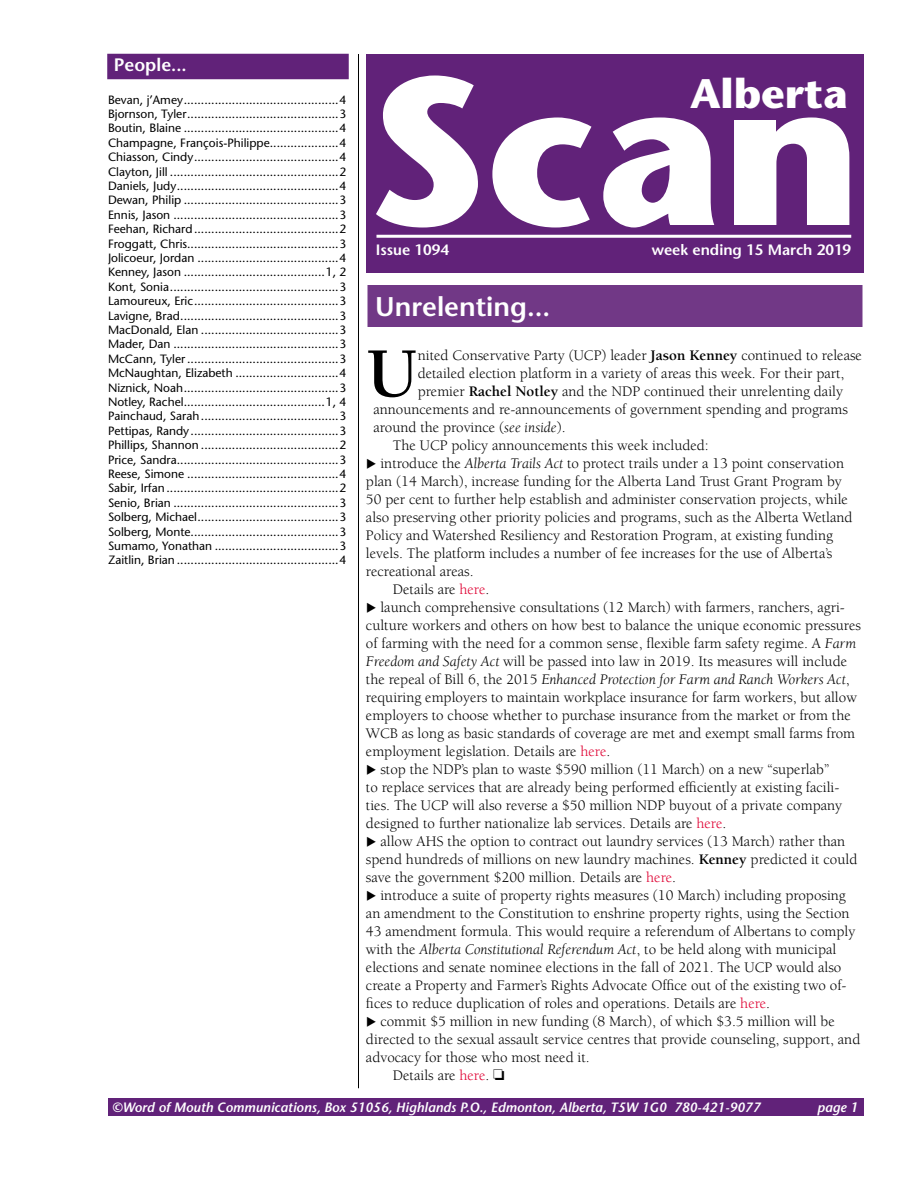
<style>
.page{position:relative;width:918px;height:1188px;background:#fff}
.page>*{position:absolute;margin:0;border:0;box-sizing:border-box;transform-origin:0 0}
.t1{font:700 210px "Stone Sans";color:#fff}
.t2{font:700 71.7px "Berkeley Std";color:#000}
.t3{font:700 41.25px "Stone Sans";color:#fff}
.t4{font:600 27px "Stone Sans";color:#fff}
.t5{font:600 18px "Stone Sans";color:#fff}
.t6{font:15px/18px "Berkeley Std";color:#000}
.t7{font:600 15px "Stone Sans";color:#fff}
.t8{font:italic 600 13.5px "Stone Sans";color:#fff}
.t9{font:12px/14.4px "Stone Sans";color:#000;text-align:justify}
.s1{font-weight:700}
.s2{font-style:italic}
.s3{color:#df0032}
</style>
<div class="page">
<div style="left:108px;top:1098px;width:756px;height:18px;background:#612279"></div>
<div style="left:366px;top:54px;width:498px;height:219px;background:#612279"></div>
<hr style="left:376px;top:235px;width:475px;height:3px;background:#fff">
<div style="left:108px;top:55px;width:240px;height:24px;background:#612279"></div>
<div style="left:107px;top:54px;width:242px;height:25px;border:2px solid #612279"></div>
<hr style="left:358px;top:54px;width:1px;height:1034px;background:#000">
<div style="left:367px;top:284px;width:496px;height:44px;background:#713886"></div>
<div style="left:366px;top:283px;width:498px;height:45px;border:2px solid #fff"></div>
<p class="t5" style="left:114px;top:54px;width:74px">People...</p>
<p class="t9" style="left:108px;top:92px;width:240px">Bevan, j’Amey.............................................4<br>Bjornson, Tyler............................................3<br>Boutin, Blaine .............................................4<br>Champagne, François-Philippe....................4<br>Chiasson, Cindy..........................................4<br>Clayton, Jill .................................................2<br>Daniels, Judy...............................................4<br>Dewan, Philip .............................................3<br>Ennis, Jason ................................................3<br>Feehan, Richard..........................................2<br>Froggatt, Chris............................................3<br>Jolicoeur, Jordan .........................................4<br>Kenney, Jason .........................................1, 2<br>Kont, Sonia.................................................3<br>Lamoureux, Eric..........................................3<br>Lavigne, Brad..............................................3<br>MacDonald, Elan ........................................3<br>Mader, Dan ................................................3<br>McCann, Tyler ............................................3<br>McNaughtan, Elizabeth ..............................4<br>Niznick, Noah.............................................3<br>Notley, Rachel.........................................1, 4<br>Painchaud, Sarah........................................3<br>Pettipas, Randy ...........................................3<br>Phillips, Shannon ........................................2<br>Price, Sandra...............................................3<br>Reese, Simone ............................................4<br>Sabir, Irfan ..................................................2<br>Senio, Brian ................................................3<br>Solberg, Michael.........................................3<br>Solberg, Monte...........................................3<br>Sumamo, Yonathan ....................................3<br>Zaitlin, Brian ...............................................4</p>
<h1 class="t1" style="left:368px;top:26px;width:496px">Scan</h1>
<h3 class="t3" style="left:690px;top:69px;width:159px">Alberta</h3>
<p class="t7" style="left:376px;top:241px;width:75px">Issue 1094</p>
<p class="t7" style="left:652px;top:241px;width:201px">week ending 15 March 2019</p>
<h3 class="t4" style="left:375px;top:290px;width:177px">Unrelenting...</h3>
<h2 class="t2" style="left:366px;top:335px;width:53px">U</h2>
<p class="t6" style="left:418px;top:347px;width:446px">nited Conservative Party (UCP) leader <span class="s1">Jason Kenney</span> continued to release</p>
<p class="t6" style="left:418px;top:365px;width:428px">detailed election platform in a variety of areas this week. For their part,</p>
<p class="t6" style="left:418px;top:383px;width:427px">premier <span class="s1">Rachel Notley</span> and the NDP continued their unrelenting daily</p>
<p class="t6" style="left:373px;top:401px;width:476px">announcements and re-announcements of government spending and programs</p>
<p class="t6" style="left:373px;top:419px;width:194px">around the province (<span class="s2">see inside</span>).</p>
<p class="t6" style="left:393px;top:437px;width:317px">The UCP policy announcements this week included:</p>
<p class="t6" style="left:366px;top:455px;width:480px">◆ introduce the <span class="s2">Alberta Trails Act</span> to protect trails under a 13 point conservation</p>
<p class="t6" style="left:366px;top:473px;width:477px">plan (14 March), increase funding for the Alberta Land Trust Grant Program by</p>
<p class="t6" style="left:366px;top:491px;width:483px">50 per cent to further help establish and administer conservation projects, while</p>
<p class="t6" style="left:366px;top:509px;width:488px">also preserving other priority policies and programs, such as the Alberta Wetland</p>
<p class="t6" style="left:366px;top:527px;width:469px">Policy and Watershed Resiliency and Restoration Program, at existing funding</p>
<p class="t6" style="left:366px;top:545px;width:468px">levels. The platform includes a number of fee increases for the use of Alberta’s</p>
<p class="t6" style="left:366px;top:563px;width:109px">recreational areas.</p>
<p class="t6" style="left:393px;top:581px;width:98px">Details are <span class="s3">here</span>.</p>
<p class="t6" style="left:366px;top:599px;width:497px">◆ launch comprehensive consultations (12 March) with farmers, ranchers, agri&shy;culture workers and others on how best to balance the unique economic pressures of farming with the need for a common sense, flexible farm safety regime. A <span class="s2">Farm Freedom and Safety Act</span> will be passed into law in 2019. Its measures will include the repeal of Bill 6, the 2015 <span class="s2">Enhanced Protection for Farm and Ranch Workers Act</span>, requiring employers to maintain workplace insurance for farm workers, but allow employers to choose whether to purchase insurance from the market or from the WCB as long as basic standards of coverage are met and exempt small farms from employment legislation. Details are <span class="s3">here</span>.</p>
<p class="t6" style="left:366px;top:761px;width:478px">◆ stop the NDP’s plan to waste $590 million (11 March) on a new “superlab” to replace services that are already being performed efficiently at existing facili&shy;ties. The UCP will also reverse a $50 million NDP buyout of a private company designed to further nationalize lab services. Details are <span class="s3">here</span>.</p>
<p class="t6" style="left:366px;top:833px;width:493px">◆ allow AHS the option to contract out laundry services (13 March) rather than spend hundreds of millions on new laundry machines. <span class="s1">Kenney</span> predicted it could save the government $200 million. Details are <span class="s3">here</span>.</p>
<p class="t6" style="left:366px;top:887px;width:491px">◆ introduce a suite of property rights measures (10 March) including proposing an amendment to the Constitution to enshrine property rights, using the Section 43 amendment formula. This would require a referendum of Albertans to comply with the <span class="s2">Alberta Constitutional Referendum Act</span>, to be held along with municipal elections and senate nominee elections in the fall of 2021. The UCP would also create a Property and Farmer’s Rights Advocate Office out of the existing two of&shy;fices to reduce duplication of roles and operations. Details are <span class="s3">here</span>.</p>
<p class="t6" style="left:366px;top:1013px;width:470px">◆ commit $5 million in new funding (8 March), of which $3.5 million will be</p>
<p class="t6" style="left:366px;top:1031px;width:496px">directed to the sexual assault service centres that provide counseling, support, and</p>
<p class="t6" style="left:366px;top:1049px;width:225px">advocacy for those who most need it.</p>
<p class="t6" style="left:393px;top:1067px;width:113px">Details are <span class="s3">here</span>. □</p>
<p class="t8" style="left:112px;top:1100px;width:650px">©Word of Mouth Communications, Box 51056, Highlands P.O., Edmonton, Alberta, T5W 1G0 780-421-9077</p>
<p class="t8" style="left:817px;top:1100px;width:42px">page 1</p>
</div>
